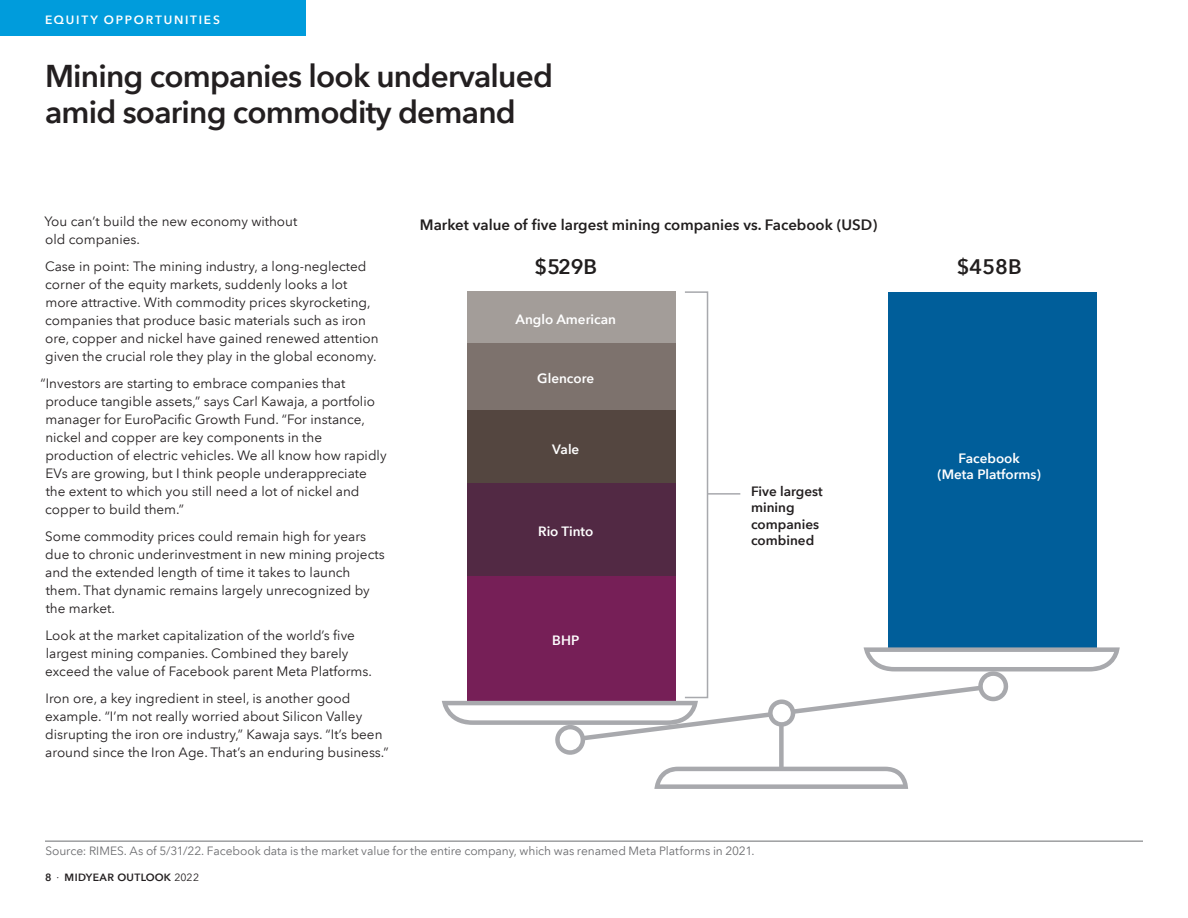
<style>
.page{position:relative;width:1188px;height:918px;background:#fff}
.page>*{position:absolute;margin:0;border:0;box-sizing:border-box;transform-origin:0 0}
.t1{font:600 31.5px/36px "Avenir Next LT Com";letter-spacing:-.025em;color:#231f20}
.t2{font:600 21px "Avenir Next LT Com";color:#211e1e}
.t3{font:600 15px "Avenir Next LT Com";color:#211e1e}
.t4{font:13.5px/18px "Avenir Next LT Com";color:#231f20}
.t5{font:600 13.5px/16.2px "Avenir Next LT Com";color:#fff;text-align:center}
.t6{font:600 13.5px/16.2px "Avenir Next LT Com";color:#231f20}
.t7{font:12px "Avenir Next LT Com";letter-spacing:-.005em;color:#6c6d70}
.t8{font:600 12px "Avenir Next LT Com";letter-spacing:.145em;color:#fff}
.t9{font:600 10.5px "Avenir Next LT Com";letter-spacing:.03em;color:#231f20}
.s1{font-weight:400}
</style>
<div class="page">
<hr style="left:45px;top:841px;width:1098px;height:1px;background:#6c6d70">
<div style="left:0;top:0;width:306px;height:36px;background:#009cdc"></div>
<div style="left:889px;top:292px;width:208px;height:355px;background:#005e9a"></div>
<div style="left:467px;top:292px;width:209px;height:51px;background:#a39d99"></div>
<div style="left:467px;top:343px;width:209px;height:67px;background:#7d726d"></div>
<div style="left:467px;top:410px;width:209px;height:73px;background:#544640"></div>
<div style="left:467px;top:483px;width:209px;height:94px;background:#522944"></div>
<div style="left:467px;top:577px;width:209px;height:125px;background:#761f57"></div>
<div style="left:684px;top:291px;width:24px;height:407px;border:2px solid #a8a9ad"></div>
<hr style="left:708px;top:493px;width:32px;height:2px;background:#a8a9ad">
<svg style="left:654px;top:767px;width:254px;height:22px"></svg>
<div style="left:779px;top:724px;width:5px;height:43px;background:#a8a9ad"></div>
<svg style="left:442px;top:647px;width:678px;height:108px"></svg>
<p class="t8" style="left:45px;top:13px;width:177px">EQUITY OPPORTUNITIES</p>
<h1 class="t1" style="left:45px;top:58px;width:510px">Mining companies look undervalued amid soaring commodity demand</h1>
<p class="t4" style="left:44px;top:213px;width:254px">You can’t build the new economy without old companies.</p>
<p class="t4" style="left:45px;top:258px;width:335px">Case in point: The mining industry, a long-neglected corner of the equity markets, suddenly looks a lot more attractive. With commodity prices skyrocketing, companies that produce basic materials such as iron ore, copper and nickel have gained renewed attention given the crucial role they play in the global economy.</p>
<p class="t4" style="left:45px;top:374px;width:343px;text-indent:-5px">“Investors are starting to embrace companies that produce tangible assets,” says Carl Kawaja, a portfolio manager for EuroPacific Growth Fund. “For instance, nickel and copper are key components in the production of electric vehicles. We all know how rapidly EVs are growing, but I think people underappreciate the extent to which you still need a lot of nickel and copper to build them.”</p>
<p class="t4" style="left:45px;top:527px;width:341px">Some commodity prices could remain high for years due to chronic underinvestment in new mining projects and the extended length of time it takes to launch them. That dynamic remains largely unrecognized by the market.</p>
<p class="t4" style="left:45px;top:626px;width:328px">Look at the market capitalization of the world’s five largest mining companies. Combined they barely exceed the value of Facebook parent Meta Platforms.</p>
<p class="t4" style="left:45px;top:689px;width:345px">Iron ore, a key ingredient in steel, is another good example. “I’m not really worried about Silicon Valley disrupting the iron ore industry,” Kawaja says. “It’s been around since the Iron Age. That’s an enduring business.”</p>
<p class="t3" style="left:420px;top:216px;width:459px">Market value of five largest mining companies vs. Facebook (USD)</p>
<h2 class="t2" style="left:535px;top:254px;width:64px">$529B</h2>
<p class="t5" style="left:516px;top:311px;width:102px">Anglo American</p>
<p class="t5" style="left:537px;top:370px;width:58px">Glencore</p>
<p class="t5" style="left:552px;top:441px;width:29px">Vale</p>
<p class="t5" style="left:538px;top:523px;width:57px">Rio Tinto</p>
<p class="t5" style="left:552px;top:632px;width:28px">BHP</p>
<p class="t6" style="left:751px;top:483px;width:73px">Five largest mining companies combined</p>
<p class="t7" style="left:45px;top:844px;width:711px">Source: RIMES. As of 5/31/22. Facebook data is the market value for the entire company, which was renamed Meta Platforms in 2021.</p>
<p class="t9" style="left:45px;top:870px;width:156px">8 <span class="s1">·</span> MIDYEAR OUTLOOK <span class="s1">2022</span></p>
<h2 class="t2" style="left:957px;top:254px;width:66px">$458B</h2>
<p class="t5" style="left:937px;top:450px;width:105px">Facebook<br>(Meta Platforms)</p>
</div>
